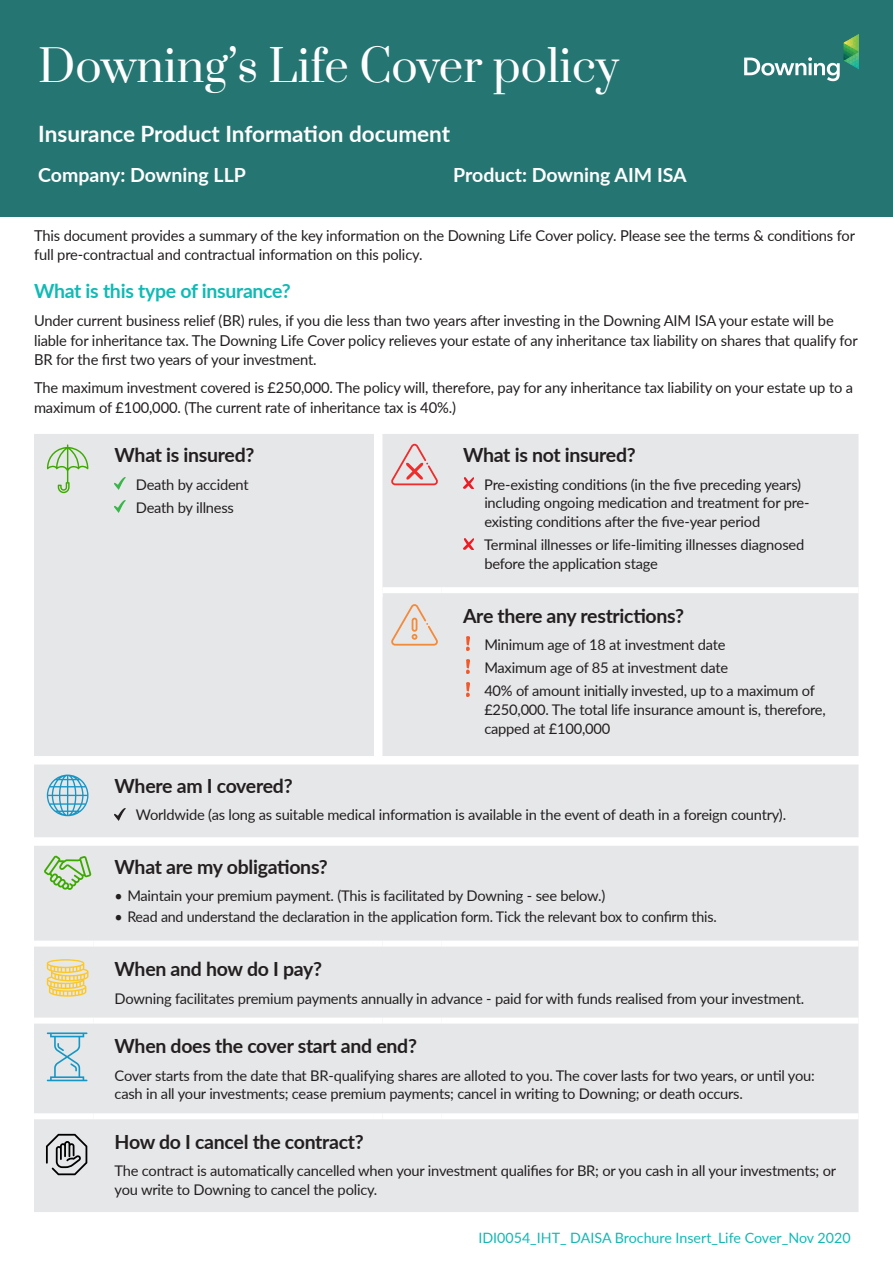
<style>
.page{position:relative;width:893px;height:1263px;background:#fff}
.page>*{position:absolute;margin:0;border:0;box-sizing:border-box;transform-origin:0 0}
.Form_title{font:43.5px "Prata";color:#fff}
.Form_sub_title{font:700 22.5px "Lato";color:#fff}
.Cover_subhead{font:700 19.5px "Lato";letter-spacing:-.015em;color:#231f20}
.Company_Product_head{font:700 19.5px "Lato";color:#fff}
.Cover_subhead-2{font:700 19.5px "Lato";letter-spacing:-.015em;color:#10bab5}
.Form_intro{font:15px/19.5px "Lato";letter-spacing:-.01em;color:#231f20}
.Covered_bullets{font:14.7px/18.8px "Lato";letter-spacing:-.015em;color:#231f20}
.Main_obligations_bul{font:14.7px "Lato";letter-spacing:-.015em;color:#231f20}
.t1{font:14.25px "Lato";color:#10bab5}
</style>
<div class="page">
<div style="left:0;top:0;width:893px;height:216px;background:#257672"></div>
<div style="left:34px;top:434px;width:824px;height:778px;background:#e6e7e9"></div>
<div style="left:382px;top:587px;width:60px;height:6px;background:#fff"></div>
<div style="left:442px;top:587px;width:416px;height:6px;background:#fff"></div>
<div style="left:374px;top:591px;width:8px;height:6px;background:#fff"></div>
<div style="left:93px;top:940px;width:281px;height:6px;background:#fff"></div>
<div style="left:374px;top:940px;width:8px;height:6px;background:#fff"></div>
<div style="left:382px;top:940px;width:60px;height:6px;background:#fff"></div>
<div style="left:442px;top:940px;width:416px;height:6px;background:#fff"></div>
<div style="left:93px;top:1017px;width:281px;height:6px;background:#fff"></div>
<div style="left:374px;top:1017px;width:8px;height:6px;background:#fff"></div>
<div style="left:382px;top:1017px;width:60px;height:6px;background:#fff"></div>
<div style="left:442px;top:1017px;width:416px;height:6px;background:#fff"></div>
<div style="left:93px;top:1113px;width:281px;height:6px;background:#fff"></div>
<div style="left:374px;top:1113px;width:8px;height:6px;background:#fff"></div>
<div style="left:382px;top:1113px;width:60px;height:6px;background:#fff"></div>
<div style="left:442px;top:1113px;width:416px;height:6px;background:#fff"></div>
<div style="left:34px;top:940px;width:59px;height:6px;background:#fff"></div>
<div style="left:34px;top:1017px;width:59px;height:6px;background:#fff"></div>
<div style="left:34px;top:1113px;width:59px;height:6px;background:#fff"></div>
<svg style="left:115px;top:478px;width:10px;height:12px"></svg>
<svg style="left:115px;top:501px;width:10px;height:12px"></svg>
<svg style="left:463px;top:478px;width:11px;height:11px"></svg>
<svg style="left:463px;top:538px;width:11px;height:11px"></svg>
<svg style="left:466px;top:637px;width:4px;height:13px"></svg>
<svg style="left:466px;top:660px;width:4px;height:13px"></svg>
<svg style="left:466px;top:683px;width:4px;height:13px"></svg>
<svg style="left:115px;top:808px;width:10px;height:12px"></svg>
<svg style="left:744px;top:34px;width:115px;height:47px"></svg>
<svg style="left:47px;top:444px;width:41px;height:49px"></svg>
<svg style="left:391px;top:604px;width:47px;height:42px"></svg>
<svg style="left:47px;top:774px;width:41px;height:42px"></svg>
<svg style="left:44px;top:855px;width:47px;height:35px"></svg>
<svg style="left:47px;top:959px;width:41px;height:38px"></svg>
<svg style="left:47px;top:1032px;width:40px;height:49px"></svg>
<svg style="left:46px;top:1134px;width:41px;height:41px"></svg>
<svg style="left:391px;top:444px;width:47px;height:41px"></svg>
<p class="Form_title" style="left:38px;top:30px;width:582px">Downing’s Life Cover policy</p>
<p class="Form_sub_title" style="left:38px;top:117px;width:413px">Insurance Product Information document</p>
<p class="Company_Product_head" style="left:38px;top:161px;width:209px">Company: Downing LLP</p>
<p class="Company_Product_head" style="left:453px;top:161px;width:235px">Product: Downing AIM ISA</p>
<p class="Form_intro" style="left:34px;top:225px;width:822px">This document provides a summary of the key information on the Downing Life Cover policy. Please see the terms &amp; conditions for full pre-contractual and contractual information on this policy.</p>
<p class="Cover_subhead-2" style="left:34px;top:277px;width:258px">What is this type of insurance?</p>
<p class="Form_intro" style="left:34px;top:311px;width:825px">Under current business relief (BR) rules, if you die less than two years after investing in the Downing AIM ISA your estate will be liable for inheritance tax. The Downing Life Cover policy relieves your estate of any inheritance tax liability on shares that qualify for<br>BR for the first two years of your investment.</p>
<p class="Form_intro" style="left:34px;top:378px;width:821px">The maximum investment covered is £250,000. The policy will, therefore, pay for any inheritance tax liability on your estate up to a maximum of £100,000. (The current rate of inheritance tax is 40%.)</p>
<p class="Cover_subhead" style="left:115px;top:441px;width:141px">What is insured?</p>
<p class="Covered_bullets" style="left:136px;top:474px;width:114px">Death by accident</p>
<p class="Covered_bullets" style="left:136px;top:497px;width:100px">Death by illness</p>
<p class="Cover_subhead" style="left:463px;top:441px;width:174px">What is not insured?</p>
<p class="Covered_bullets" style="left:484px;top:474px;width:327px">Pre-existing conditions (in the five preceding years) including ongoing medication and treatment for pre&shy;existing conditions after the five-year period</p>
<p class="Covered_bullets" style="left:484px;top:535px;width:321px">Terminal illnesses or life-limiting illnesses diagnosed before the application stage</p>
<p class="Cover_subhead" style="left:463px;top:601px;width:223px">Are there any restrictions?</p>
<p class="Covered_bullets" style="left:484px;top:635px;width:243px">Minimum age of 18 at investment date</p>
<p class="Covered_bullets" style="left:484px;top:658px;width:245px">Maximum age of 85 at investment date</p>
<p class="Covered_bullets" style="left:484px;top:681px;width:343px">40% of amount initially invested, up to a maximum of £250,000. The total life insurance amount is, therefore, capped at £100,000</p>
<p class="Cover_subhead" style="left:115px;top:771px;width:180px">Where am I covered?</p>
<p class="Covered_bullets" style="left:136px;top:805px;width:652px">Worldwide (as long as suitable medical information is available in the event of death in a foreign country).</p>
<p class="Cover_subhead" style="left:115px;top:853px;width:215px">What are my obligations?</p>
<p class="Main_obligations_bul" style="left:115px;top:886px;width:492px">• Maintain your premium payment. (This is facilitated by Downing - see below.)</p>
<p class="Main_obligations_bul" style="left:115px;top:906px;width:604px">• Read and understand the declaration in the application form. Tick the relevant box to confirm this.</p>
<p class="Cover_subhead" style="left:115px;top:955px;width:209px">When and how do I pay?</p>
<p class="Covered_bullets" style="left:115px;top:988px;width:691px">Downing facilitates premium payments annually in advance - paid for with funds realised from your investment.</p>
<p class="Cover_subhead" style="left:115px;top:1032px;width:304px">When does the cover start and end?</p>
<p class="Covered_bullets" style="left:115px;top:1065px;width:702px">Cover starts from the date that BR-qualifying shares are alloted to you. The cover lasts for two years, or until you: cash in all your investments; cease premium payments; cancel in writing to Downing; or death occurs.</p>
<p class="Cover_subhead" style="left:115px;top:1127px;width:251px">How do I cancel the contract?</p>
<p class="Covered_bullets" style="left:115px;top:1161px;width:723px">The contract is automatically cancelled when your investment qualifies for BR; or you cash in all your investments; or you write to Downing to cancel the policy.</p>
<p class="t1" style="left:478px;top:1227px;width:374px">IDI0054_IHT_ DAISA Brochure Insert_Life Cover_Nov 2020</p>
</div>
